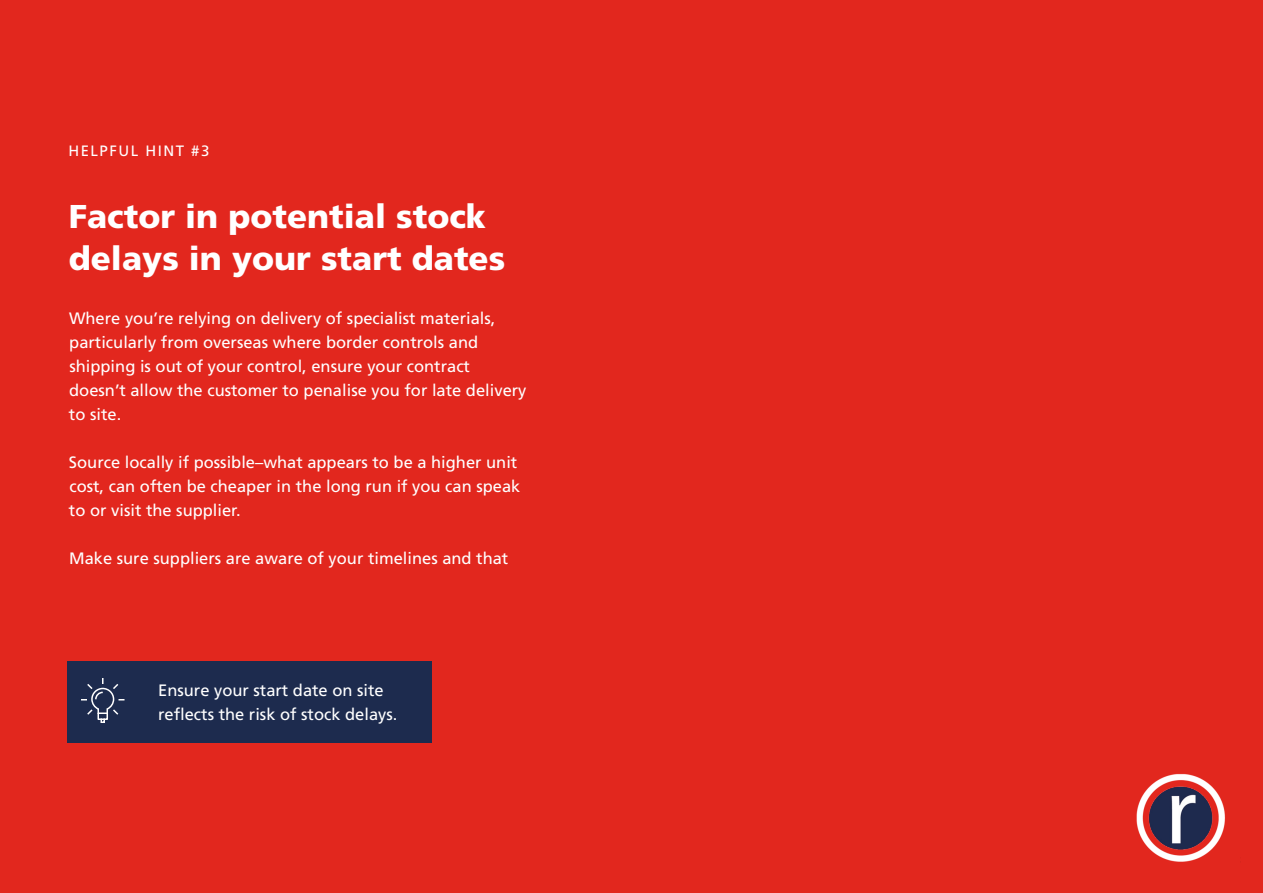
<style>
.page{position:relative;width:1263px;height:893px;background:#e2271e}
.page>*{position:absolute;margin:0;border:0;box-sizing:border-box;transform-origin:0 0}
.t1{font:900 33px/42px "Frutiger LT Std";color:#fff}
.t2{font:16.5px/24px "Frutiger LT Std";color:#fff}
.t3{font:15px "Frutiger LT Std";letter-spacing:.1em;color:#fff}
</style>
<div class="page">
<img style="left:1136px;top:774px;width:89px;height:88px">
<div style="left:67px;top:662px;width:365px;height:81px;background:#1d2b4e"></div>
<svg style="left:81px;top:678px;width:44px;height:45px"></svg>
<p class="t3" style="left:68px;top:142px;width:143px">HELPFUL HINT #3</p>
<p class="t1" style="left:69px;top:195px;width:438px">Factor in potential stock delays in your start dates</p>
<p class="t2" style="left:69px;top:306px;width:459px">Where you’re relying on delivery of specialist materials, particularly from overseas where border controls and shipping is out of your control, ensure your contract doesn’t allow the customer to penalise you for late delivery to site.</p>
<p class="t2" style="left:69px;top:450px;width:453px">Source locally if possible–what appears to be a higher unit cost, can often be cheaper in the long run if you can speak to or visit the supplier.</p>
<p class="t2" style="left:69px;top:546px;width:441px">Make sure suppliers are aware of your timelines and that</p>
<p class="t2" style="left:158px;top:678px;width:241px">Ensure your start date on site reflects the risk of stock delays.</p>
</div>
